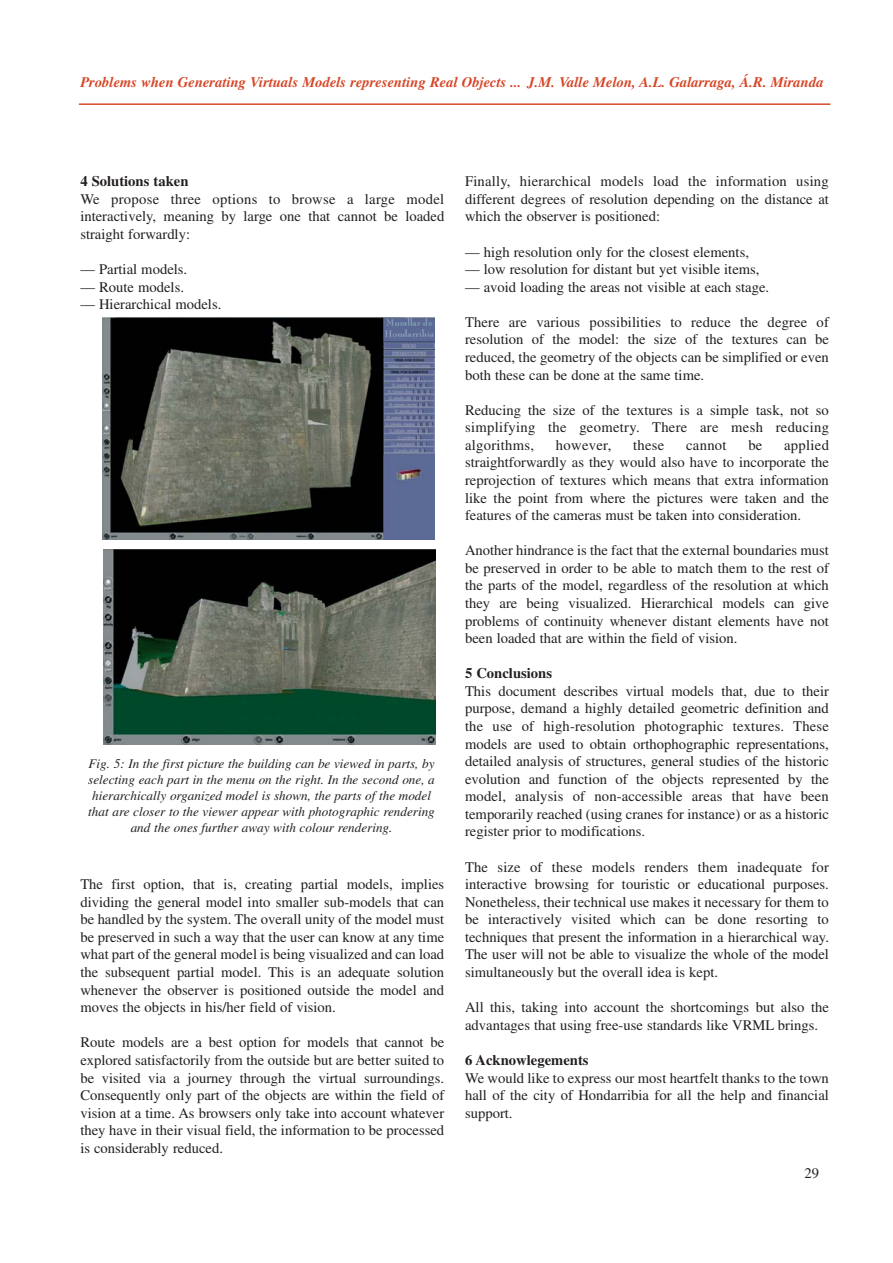
<style>
.page{position:relative;width:893px;height:1263px;background:#fff}
.page>*{position:absolute;margin:0;border:0;box-sizing:border-box;transform-origin:0 0}
.t1{font:14.7px/17.5px "Times";color:#231f20;text-align:justify}
.t2{font:italic 700 14.7px "Times";color:#d64626}
.t3{font:700 14.7px "Times";color:#231f20}
.t4{font:14.7px "Times";letter-spacing:.02em;color:#231f20}
.t5{font:italic 13.2px/15.8px "Times";color:#231f20;text-align:center}
</style>
<div class="page">
<hr style="left:79px;top:103px;width:751px;height:2px;background:#d64626">
<img style="left:102px;top:317px;width:332px;height:223px">
<img style="left:103px;top:549px;width:333px;height:196px">
<p class="t2" style="left:80px;top:76px;width:745px">Problems when Generating Virtuals Models representing Real Objects ... J.M. Valle Melon, A.L. Galarraga, Á.R. Miranda</p>
<p class="t3" style="left:80px;top:176px;width:110px">4 Solutions taken</p>
<p class="t1" style="left:80px;top:191px;width:365px">We propose three options to browse a large model interactively, meaning by large one that cannot be loaded straight forwardly:</p>
<p class="t1" style="left:80px;top:262px;width:108px">— Partial models.</p>
<p class="t1" style="left:80px;top:279px;width:105px">— Route models.</p>
<p class="t1" style="left:80px;top:297px;width:143px">— Hierarchical models.</p>
<p class="t5" style="left:88px;top:757px;width:348px">Fig. 5: In the first picture the building can be viewed in parts, by selecting each part in the menu on the right. In the second one, a hierarchically organized model is shown, the parts of the model that are closer to the viewer appear with photographic rendering and the ones further away with colour rendering.</p>
<p class="t1" style="left:80px;top:877px;width:365px">The first option, that is, creating partial models, implies dividing the general model into smaller sub-models that can be handled by the system. The overall unity of the model must be preserved in such a way that the user can know at any time what part of the general model is being visualized and can load the subsequent partial model. This is an adequate solution whenever the observer is positioned outside the model and moves the objects in his/her field of vision.</p>
<p class="t1" style="left:80px;top:1035px;width:365px">Route models are a best option for models that cannot be explored satisfactorily from the outside but are better suited to be visited via a journey through the virtual surroundings.<br>Consequently only part of the objects are within the field of vision at a time. As browsers only take into account whatever they have in their visual field, the information to be processed is considerably reduced.</p>
<p class="t1" style="left:465px;top:174px;width:365px">Finally, hierarchical models load the information using different degrees of resolution depending on the distance at which the observer is positioned:</p>
<p class="t1" style="left:465px;top:244px;width:285px">— high resolution only for the closest elements,</p>
<p class="t1" style="left:465px;top:262px;width:296px">— low resolution for distant but yet visible items,</p>
<p class="t1" style="left:465px;top:279px;width:306px">— avoid loading the areas not visible at each stage.</p>
<p class="t1" style="left:465px;top:315px;width:365px">There are various possibilities to reduce the degree of resolution of the model: the size of the textures can be reduced, the geometry of the objects can be simplified or even both these can be done at the same time.</p>
<p class="t1" style="left:465px;top:402px;width:365px">Reducing the size of the textures is a simple task, not so simplifying the geometry. There are mesh reducing algorithms,</p>
<p class="t1" style="left:465px;top:438px;width:365px;text-indent:319px">applied straightforwardly as they would also have to incorporate the reprojection of textures which means that extra information like the point from where the pictures were taken and the features of the cameras must be taken into consideration.</p>
<p class="t1" style="left:465px;top:543px;width:365px">Another hindrance is the fact that the external boundaries must be preserved in order to be able to match them to the rest of the parts of the model, regardless of the resolution at which they are being visualized. Hierarchical models can give problems of continuity whenever distant elements have not been loaded that are within the field of vision.</p>
<p class="t3" style="left:465px;top:668px;width:89px">5 Conclusions</p>
<p class="t1" style="left:465px;top:684px;width:365px">This document describes virtual models that, due to their purpose, demand a highly detailed geometric definition and the use of high-resolution photographic textures. These models are used to obtain orthophographic representations, detailed analysis of structures, general studies of the historic evolution and function of the objects represented by the model, analysis of non-accessible areas that have been temporarily reached (using cranes for instance) or as a historic register prior to modifications.</p>
<p class="t1" style="left:465px;top:859px;width:365px">The size of these models renders them inadequate for interactive browsing for touristic or educational purposes.<br>Nonetheless, their technical use makes it necessary for them to be interactively visited which can be done resorting to techniques that present the information in a hierarchical way.<br>The user will not be able to visualize the whole of the model simultaneously but the overall idea is kept.</p>
<p class="t1" style="left:465px;top:1000px;width:365px">All this, taking into account the shortcomings but also the advantages that using free-use standards like VRML brings.</p>
<p class="t3" style="left:465px;top:1055px;width:125px">6 Acknowlegements</p>
<p class="t1" style="left:465px;top:1070px;width:365px">We would like to express our most heartfelt thanks to the town hall of the city of Hondarribia for all the help and financial support.</p>
<p class="t4" style="left:556px;top:440px;width:57px">however,</p>
<p class="t1" style="left:633px;top:438px;width:33px">these</p>
<p class="t1" style="left:686px;top:438px;width:42px">cannot</p>
<p class="t1" style="left:748px;top:438px;width:16px">be</p>
<p class="t1" style="left:804px;top:1165px;width:16px">29</p>
</div>
